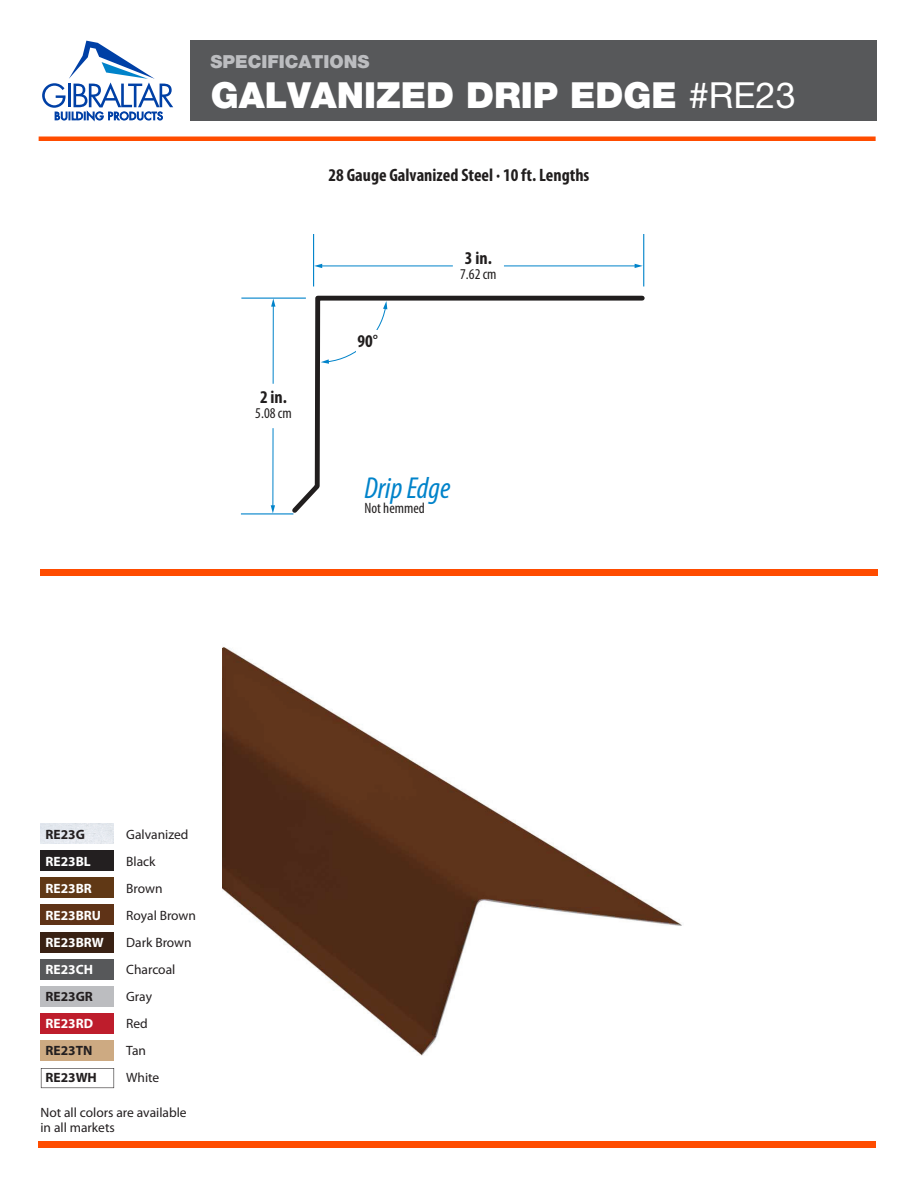
<style>
.page{position:relative;width:918px;height:1188px;background:#fff}
.page>*{position:absolute;margin:0;border:0;box-sizing:border-box;transform-origin:0 0}
.t1{font:900 36px "Helvetica Neue";color:#fff}
.t2{font:italic condensed 30.45px "Myriad Pro";color:#0083ca}
.t3{font:700 condensed 18px "Myriad Pro";color:#211e1e}
.t4{font:900 18px "Helvetica Neue";color:#bcbdc0}
.t5{font:condensed 15px "Myriad Pro";color:#211e1e}
.t6{font:13.5px/15px "Myriad Pro";color:#231f20}
.t7{font:700 13.5px "Myriad Pro";color:#fff}
.t8{font:700 13.5px "Myriad Pro";color:#231f20}
.s1{font-weight:400}
</style>
<div class="page">
<div style="left:190px;top:40px;width:687px;height:81px;background:#57585a"></div>
<svg style="left:42px;top:41px;width:131px;height:80px"></svg>
<div style="left:39px;top:136px;width:837px;height:5px;background:#ff4c00"></div>
<div style="left:39px;top:1141px;width:837px;height:6px;background:#ff4c00"></div>
<div style="left:40px;top:569px;width:838px;height:6px;background:#ff4c00"></div>
<hr style="left:321px;top:266px;width:315px;height:1px;background:#0083ca">
<svg style="left:314px;top:264px;width:8px;height:4px"></svg>
<svg style="left:635px;top:264px;width:8px;height:4px"></svg>
<div style="left:453px;top:262px;width:51px;height:8px;background:#fff"></div>
<hr style="left:313px;top:234px;width:1px;height:52px;background:#0083ca">
<hr style="left:643px;top:234px;width:1px;height:52px;background:#0083ca">
<hr style="left:273px;top:305px;width:1px;height:202px;background:#0083ca">
<svg style="left:271px;top:505px;width:4px;height:8px"></svg>
<svg style="left:271px;top:299px;width:4px;height:8px"></svg>
<div style="left:269px;top:384px;width:27px;height:44px;background:#fff"></div>
<hr style="left:241px;top:513px;width:52px;height:1px;background:#0083ca">
<hr style="left:241px;top:298px;width:65px;height:1px;background:#0083ca">
<svg style="left:288px;top:295px;width:357px;height:220px"></svg>
<svg style="left:321px;top:301px;width:66px;height:63px"></svg>
<div style="left:356px;top:331px;width:24px;height:21px;background:#fff"></div>
<img style="left:223px;top:647px;width:459px;height:409px">
<div style="left:41px;top:851px;width:73px;height:20px;background:#231f20"></div>
<div style="left:41px;top:878px;width:73px;height:20px;background:#603815"></div>
<div style="left:41px;top:905px;width:73px;height:20px;background:#5f3317"></div>
<div style="left:41px;top:932px;width:73px;height:20px;background:#392113"></div>
<div style="left:41px;top:959px;width:73px;height:20px;background:#57585a"></div>
<div style="left:41px;top:986px;width:73px;height:21px;background:#bcbdc0"></div>
<div style="left:41px;top:1014px;width:73px;height:20px;background:#be1d2c"></div>
<div style="left:41px;top:1041px;width:73px;height:20px;background:#cdaa82"></div>
<svg style="left:41px;top:1068px;width:73px;height:20px"></svg>
<div style="left:40px;top:823px;width:74px;height:21px;background:#e5e9ef"></div>
<h3 class="t4" style="left:211px;top:51px;width:161px">SPECIFICATIONS</h3>
<h1 class="t1" style="left:211px;top:74px;width:586px">GALVANIZED DRIP EDGE <span class="s1">#RE23</span></h1>
<h3 class="t3" style="left:329px;top:163px;width:262px">28 Gauge Galvanized Steel · 10 ft. Lengths</h3>
<h3 class="t3" style="left:260px;top:386px;width:28px">2 in.</h3>
<p class="t5" style="left:255px;top:404px;width:38px">5.08 cm</p>
<h3 class="t3" style="left:358px;top:330px;width:22px">90°</h3>
<h3 class="t3" style="left:465px;top:247px;width:28px">3 in.</h3>
<p class="t5" style="left:460px;top:265px;width:38px">7.62 cm</p>
<h2 class="t2" style="left:364px;top:470px;width:88px">Drip Edge</h2>
<p class="t5" style="left:364px;top:499px;width:62px">Not hemmed</p>
<p class="t8" style="left:45px;top:826px;width:41px">RE23G</p>
<p class="t6" style="left:126px;top:827px;width:64px">Galvanized</p>
<p class="t7" style="left:45px;top:853px;width:47px">RE23BL</p>
<p class="t6" style="left:126px;top:854px;width:31px">Black</p>
<p class="t7" style="left:45px;top:880px;width:48px">RE23BR</p>
<p class="t6" style="left:126px;top:881px;width:38px">Brown</p>
<p class="t7" style="left:45px;top:907px;width:57px">RE23BRU</p>
<p class="t6" style="left:126px;top:908px;width:71px">Royal Brown</p>
<p class="t7" style="left:45px;top:934px;width:60px">RE23BRW</p>
<p class="t6" style="left:126px;top:935px;width:67px">Dark Brown</p>
<p class="t7" style="left:45px;top:961px;width:49px">RE23CH</p>
<p class="t6" style="left:126px;top:962px;width:51px">Charcoal</p>
<p class="t8" style="left:45px;top:988px;width:49px">RE23GR</p>
<p class="t6" style="left:126px;top:989px;width:27px">Gray</p>
<p class="t7" style="left:45px;top:1015px;width:49px">RE23RD</p>
<p class="t6" style="left:126px;top:1016px;width:23px">Red</p>
<p class="t8" style="left:45px;top:1042px;width:48px">RE23TN</p>
<p class="t6" style="left:126px;top:1043px;width:21px">Tan</p>
<p class="t8" style="left:45px;top:1069px;width:53px">RE23WH</p>
<p class="t6" style="left:126px;top:1070px;width:35px">White</p>
<p class="t6" style="left:41px;top:1105px;width:148px">Not all colors are available in all markets</p>
</div>
